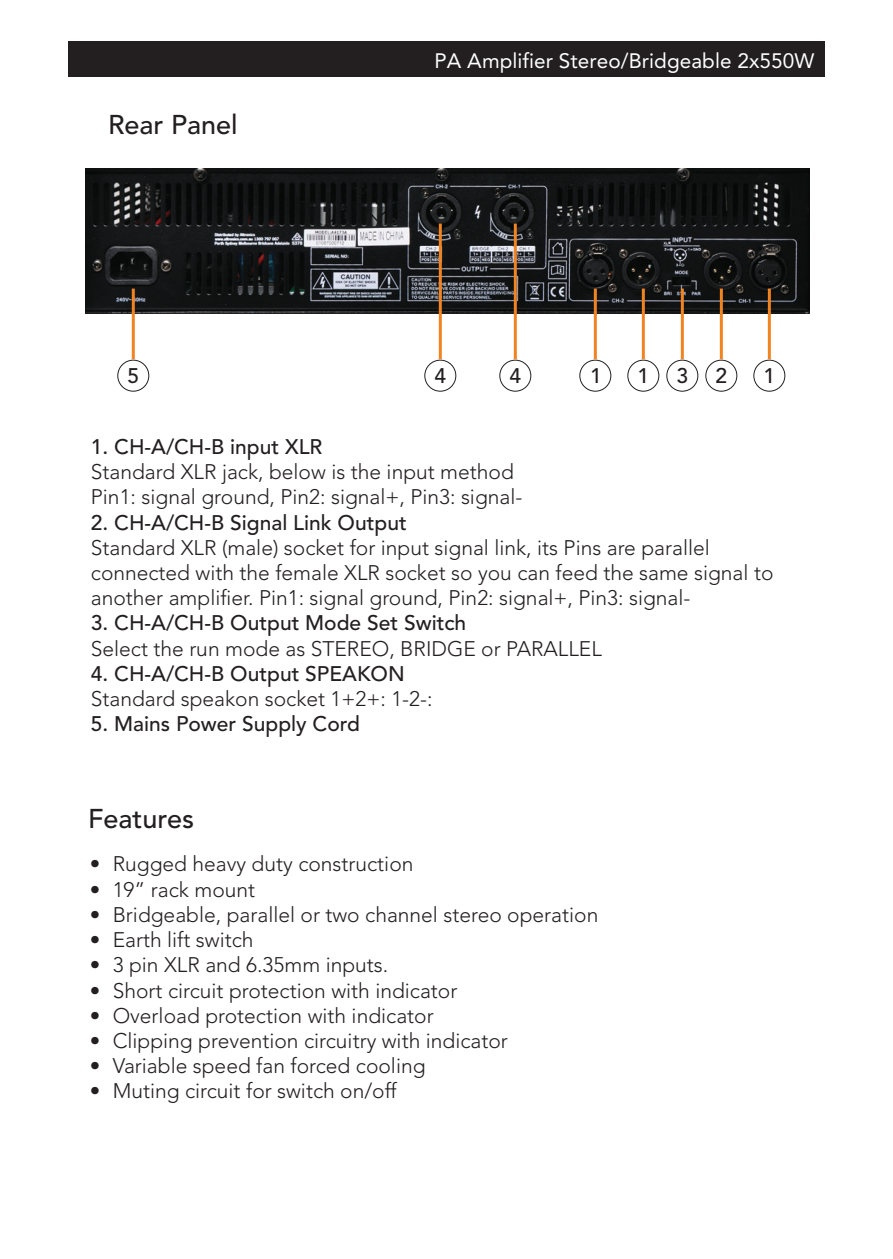
<style>
.page{position:relative;width:893px;height:1259px;background:#fff}
.page>*{position:absolute;margin:0;border:0;box-sizing:border-box;transform-origin:0 0}
.t1{font:500 27px "Avenir LT Std";color:#231f20}
.t2{font:300 21px/25.2px "Avenir LT Std";color:#231f20}
.t3{font:500 21px "Avenir LT Std";color:#231f20}
.t4{font:20.7px "Avenir LT Std";letter-spacing:.005em;color:#fff}
</style>
<div class="page">
<div style="left:68px;top:42px;width:757px;height:35px;background:#231f20"></div>
<img style="left:85px;top:168px;width:724px;height:145px">
<div style="left:117px;top:360px;width:32px;height:31px;border:1px solid #231f20;border-radius:50%"></div>
<hr style="left:132px;top:288px;width:3px;height:71px;background:#f28321">
<div style="left:424px;top:360px;width:32px;height:31px;border:1px solid #231f20;border-radius:50%"></div>
<hr style="left:439px;top:224px;width:3px;height:135px;background:#f28321">
<div style="left:499px;top:360px;width:32px;height:31px;border:1px solid #231f20;border-radius:50%"></div>
<hr style="left:514px;top:224px;width:3px;height:135px;background:#f28321">
<div style="left:579px;top:360px;width:32px;height:31px;border:1px solid #231f20;border-radius:50%"></div>
<hr style="left:594px;top:288px;width:3px;height:71px;background:#f28321">
<div style="left:627px;top:360px;width:32px;height:31px;border:1px solid #231f20;border-radius:50%"></div>
<hr style="left:642px;top:288px;width:3px;height:71px;background:#f28321">
<div style="left:666px;top:360px;width:32px;height:31px;border:1px solid #231f20;border-radius:50%"></div>
<hr style="left:681px;top:288px;width:3px;height:71px;background:#f28321">
<div style="left:705px;top:360px;width:32px;height:31px;border:1px solid #231f20;border-radius:50%"></div>
<hr style="left:720px;top:288px;width:3px;height:71px;background:#f28321">
<div style="left:753px;top:360px;width:32px;height:31px;border:1px solid #231f20;border-radius:50%"></div>
<hr style="left:768px;top:288px;width:3px;height:71px;background:#f28321">
<p class="t1" style="left:108px;top:109px;width:131px">Rear Panel</p>
<p class="t4" style="left:434px;top:49px;width:381px">PA Amplifier Stereo/Bridgeable 2x550W</p>
<p class="t3" style="left:127px;top:364px;width:13px">5</p>
<p class="t3" style="left:434px;top:364px;width:13px">4</p>
<p class="t3" style="left:509px;top:364px;width:13px">4</p>
<p class="t3" style="left:590px;top:364px;width:13px">1</p>
<p class="t3" style="left:637px;top:364px;width:13px">1</p>
<p class="t3" style="left:676px;top:364px;width:13px">3</p>
<p class="t3" style="left:715px;top:364px;width:13px">2</p>
<p class="t3" style="left:763px;top:364px;width:13px">1</p>
<p class="t3" style="left:91px;top:434px;width:233px">1. CH-A/CH-B input XLR</p>
<p class="t2" style="left:91px;top:459px;width:424px">Standard XLR jack, below is the input method</p>
<p class="t2" style="left:91px;top:484px;width:433px">Pin1: signal ground, Pin2: signal+, Pin3: signal-</p>
<p class="t3" style="left:91px;top:510px;width:317px">2. CH-A/CH-B Signal Link Output</p>
<p class="t2" style="left:91px;top:535px;width:620px">Standard XLR (male) socket for input signal link, its Pins are parallel</p>
<p class="t2" style="left:91px;top:560px;width:684px">connected with the female XLR socket so you can feed the same signal to another amplifier. Pin1: signal ground, Pin2: signal+, Pin3: signal-</p>
<p class="t3" style="left:91px;top:611px;width:377px">3. CH-A/CH-B Output Mode Set Switch</p>
<p class="t2" style="left:91px;top:636px;width:512px">Select the run mode as STEREO, BRIDGE or PARALLEL</p>
<p class="t3" style="left:91px;top:661px;width:315px">4. CH-A/CH-B Output SPEAKON</p>
<p class="t2" style="left:91px;top:686px;width:343px">Standard speakon socket 1+2+: 1-2-:</p>
<p class="t3" style="left:91px;top:712px;width:271px">5. Mains Power Supply Cord</p>
<p class="t1" style="left:88px;top:803px;width:108px">Features</p>
<p class="t2" style="left:90px;top:851px;width:325px">• Rugged heavy duty construction</p>
<p class="t2" style="left:90px;top:877px;width:167px">• 19” rack mount</p>
<p class="t2" style="left:90px;top:902px;width:510px">• Bridgeable, parallel or two channel stereo operation</p>
<p class="t2" style="left:90px;top:927px;width:165px">• Earth lift switch</p>
<p class="t2" style="left:90px;top:952px;width:300px">• 3 pin XLR and 6.35mm inputs.</p>
<p class="t2" style="left:90px;top:977px;width:369px">• Short circuit protection with indicator</p>
<p class="t2" style="left:90px;top:1003px;width:345px">• Overload protection with indicator</p>
<p class="t2" style="left:90px;top:1028px;width:420px">• Clipping prevention circuitry with indicator</p>
<p class="t2" style="left:90px;top:1053px;width:337px">• Variable speed fan forced cooling</p>
<p class="t2" style="left:90px;top:1078px;width:308px">• Muting circuit for switch on/off</p>
</div>
